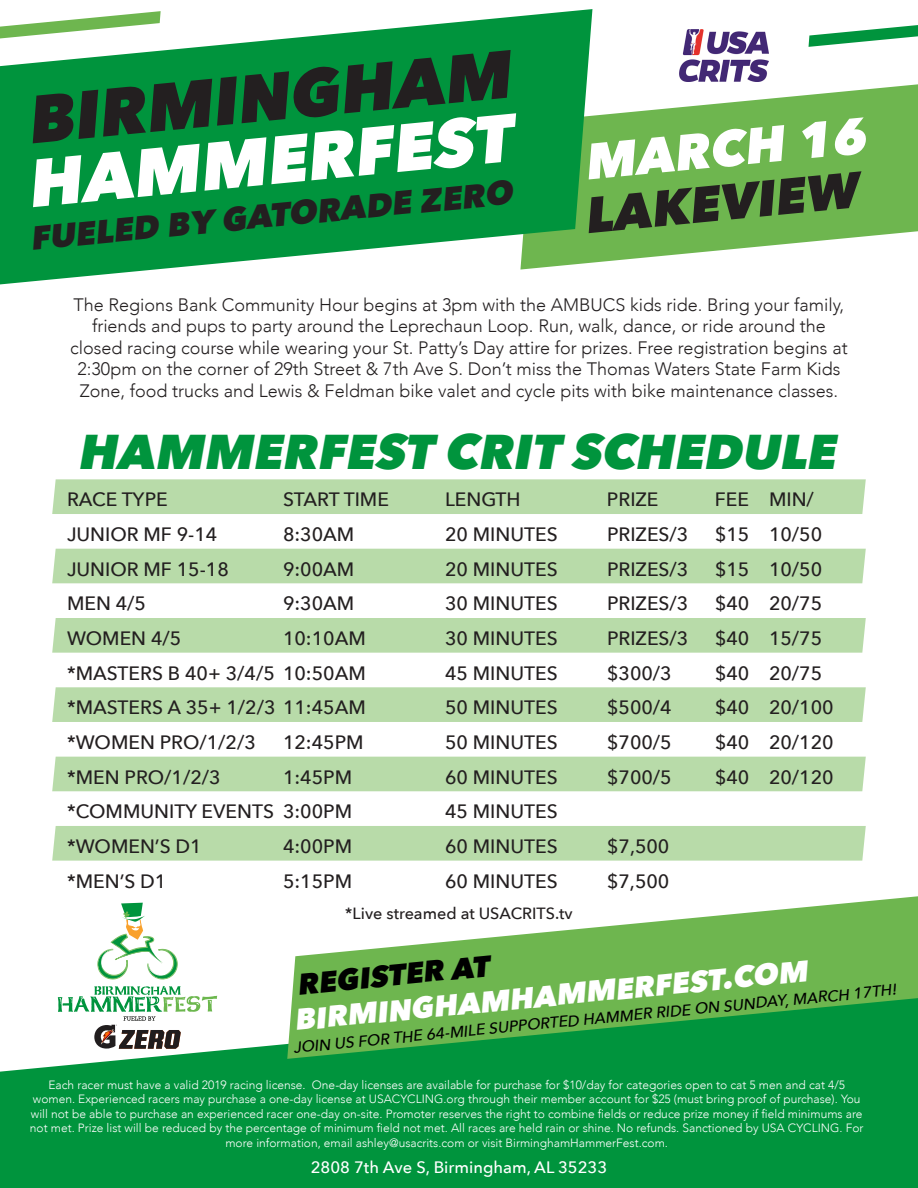
<style>
.page{position:relative;width:918px;height:1188px;background:#fff}
.page>*{position:absolute;margin:0;border:0;box-sizing:border-box;transform-origin:0 0}
.t1{font:italic 800 66.6px "Avenir Next";color:#231f20}
.t2{font:italic 800 66.6px "Avenir Next";color:#fff}
.t3{font:italic 800 50.1px "Avenir Next";color:#231f20}
.t4{font:italic 800 50.1px "Avenir Next";color:#fff}
.t5{font:italic 800 48.75px "Avenir Next";color:#00943d}
.t6{font:italic 800 33px "Avenir Next";color:#231f20}
.t7{font:italic 800 29.55px "Avenir Next";color:#fff}
.t8{font:italic 800 29.55px "Avenir Next";color:#000}
.t9{font:500 19.35px "Avenir Next";color:#231f20}
.t10{font:300 18px/21.6px "Avenir";color:#231f20;text-align:center}
.t11{font:500 16.5px "Avenir Next";color:#fff}
.t12{font:500 16.2px "Avenir Next";color:#231f20}
.t13{font:italic 500 15.6px "Avenir Next";color:#000}
.t14{font:300 12px/14.4px "Avenir";color:#fff;text-align:center}
</style>
<div class="page">
<svg style="left:592px;top:84px;width:326px;height:179px;fill:#6eb64f"></svg>
<svg style="left:0;top:9px;width:592px;height:276px;fill:#00943d"></svg>
<svg style="left:809px;top:25px;width:109px;height:22px"></svg>
<svg style="left:0;top:11px;width:161px;height:28px"></svg>
<svg style="left:97px;top:903px;width:81px;height:77px"></svg>
<svg style="left:0;top:986px;width:918px;height:202px;background:#21a055"></svg>
<div style="left:52px;top:479px;width:814px;height:35px;background:#b8dba9"></div>
<div style="left:52px;top:549px;width:814px;height:34px;background:#b8dba9"></div>
<div style="left:52px;top:618px;width:814px;height:35px;background:#b8dba9"></div>
<div style="left:52px;top:687px;width:814px;height:35px;background:#b8dba9"></div>
<div style="left:52px;top:757px;width:814px;height:34px;background:#b8dba9"></div>
<div style="left:52px;top:826px;width:814px;height:35px;background:#b8dba9"></div>
<svg style="left:287px;top:896px;width:631px;height:163px;fill:#6eb64f"></svg>
<img style="left:679px;top:30px;width:89px;height:51px">
<p class="t1" style="left:22px;top:81px;width:487px;rotate:-6deg">BIRMINGHAM</p>
<p class="t2" style="left:22px;top:146px;width:488px;rotate:-6deg">HAMMERFEST</p>
<p class="t4" style="left:581px;top:130px;width:284px;rotate:-5deg">MARCH 16</p>
<p class="t3" style="left:581px;top:184px;width:276px;rotate:-5deg">LAKEVIEW</p>
<p class="t6" style="left:28px;top:216px;width:486px;rotate:-5deg">FUELED BY GATORADE ZERO</p>
<p class="t10" style="left:70px;top:294px;width:779px">The Regions Bank Community Hour begins at 3pm with the AMBUCS kids ride. Bring your family, friends and pups to party around the Leprechaun Loop. Run, walk, dance, or ride around the closed racing course while wearing your St. Patty’s Day attire for prizes. Free registration begins at 2:30pm on the corner of 29th Street &amp; 7th Ave S. Don’t miss the Thomas Waters State Farm Kids Zone, food trucks and Lewis &amp; Feldman bike valet and cycle pits with bike maintenance classes.</p>
<p class="t5" style="left:77px;top:421px;width:770px">HAMMERFEST CRIT SCHEDULE</p>
<p class="t9" style="left:67px;top:483px;width:102px">RACE TYPE</p>
<p class="t9" style="left:283px;top:483px;width:107px">START TIME</p>
<p class="t9" style="left:445px;top:483px;width:77px">LENGTH</p>
<p class="t9" style="left:607px;top:483px;width:53px">PRIZE</p>
<p class="t9" style="left:715px;top:483px;width:100px">FEE MIN/</p>
<p class="t9" style="left:67px;top:518px;width:152px">JUNIOR MF 9-14</p>
<p class="t9" style="left:283px;top:518px;width:73px">8:30AM</p>
<p class="t9" style="left:445px;top:518px;width:114px">20 MINUTES</p>
<p class="t9" style="left:607px;top:518px;width:83px">PRIZES/3</p>
<p class="t9" style="left:715px;top:518px;width:109px">$15 10/50</p>
<p class="t9" style="left:67px;top:552px;width:163px">JUNIOR MF 15-18</p>
<p class="t9" style="left:283px;top:552px;width:73px">9:00AM</p>
<p class="t9" style="left:445px;top:552px;width:114px">20 MINUTES</p>
<p class="t9" style="left:607px;top:552px;width:83px">PRIZES/3</p>
<p class="t9" style="left:715px;top:552px;width:109px">$15 10/50</p>
<p class="t9" style="left:67px;top:587px;width:81px">MEN 4/5</p>
<p class="t9" style="left:283px;top:587px;width:73px">9:30AM</p>
<p class="t9" style="left:445px;top:587px;width:114px">30 MINUTES</p>
<p class="t9" style="left:607px;top:587px;width:83px">PRIZES/3</p>
<p class="t9" style="left:715px;top:587px;width:109px">$40 20/75</p>
<p class="t9" style="left:67px;top:622px;width:116px">WOMEN 4/5</p>
<p class="t9" style="left:283px;top:622px;width:84px">10:10AM</p>
<p class="t9" style="left:445px;top:622px;width:114px">30 MINUTES</p>
<p class="t9" style="left:607px;top:622px;width:83px">PRIZES/3</p>
<p class="t9" style="left:715px;top:622px;width:109px">$40 15/75</p>
<p class="t9" style="left:67px;top:656px;width:300px">*MASTERS B 40+ 3/4/5 10:50AM</p>
<p class="t9" style="left:445px;top:656px;width:114px">45 MINUTES</p>
<p class="t9" style="left:607px;top:656px;width:66px">$300/3</p>
<p class="t9" style="left:715px;top:656px;width:109px">$40 20/75</p>
<p class="t9" style="left:67px;top:691px;width:300px">*MASTERS A 35+ 1/2/3 11:45AM</p>
<p class="t9" style="left:445px;top:691px;width:114px">50 MINUTES</p>
<p class="t9" style="left:607px;top:691px;width:66px">$500/4</p>
<p class="t9" style="left:715px;top:691px;width:120px">$40 20/100</p>
<p class="t9" style="left:67px;top:726px;width:190px">*WOMEN PRO/1/2/3</p>
<p class="t9" style="left:283px;top:726px;width:82px">12:45PM</p>
<p class="t9" style="left:445px;top:726px;width:114px">50 MINUTES</p>
<p class="t9" style="left:607px;top:726px;width:66px">$700/5</p>
<p class="t9" style="left:715px;top:726px;width:120px">$40 20/120</p>
<p class="t9" style="left:67px;top:760px;width:155px">*MEN PRO/1/2/3</p>
<p class="t9" style="left:283px;top:760px;width:71px">1:45PM</p>
<p class="t9" style="left:445px;top:760px;width:114px">60 MINUTES</p>
<p class="t9" style="left:607px;top:760px;width:66px">$700/5</p>
<p class="t9" style="left:715px;top:760px;width:120px">$40 20/120</p>
<p class="t9" style="left:67px;top:795px;width:287px">*COMMUNITY EVENTS 3:00PM</p>
<p class="t9" style="left:445px;top:795px;width:114px">45 MINUTES</p>
<p class="t9" style="left:67px;top:830px;width:136px">*WOMEN’S D1</p>
<p class="t9" style="left:283px;top:830px;width:71px">4:00PM</p>
<p class="t9" style="left:445px;top:830px;width:114px">60 MINUTES</p>
<p class="t9" style="left:607px;top:830px;width:64px">$7,500</p>
<p class="t9" style="left:67px;top:864px;width:101px">*MEN’S D1</p>
<p class="t9" style="left:283px;top:864px;width:71px">5:15PM</p>
<p class="t9" style="left:445px;top:864px;width:114px">60 MINUTES</p>
<p class="t9" style="left:607px;top:864px;width:64px">$7,500</p>
<p class="t12" style="left:345px;top:900px;width:229px">*Live streamed at USACRITS.tv</p>
<p class="t8" style="left:295px;top:967px;width:194px;rotate:-6deg">REGISTER AT</p>
<p class="t7" style="left:292px;top:1004px;width:517px;rotate:-6deg">BIRMINGHAMHAMMERFEST.COM</p>
<p class="t13" style="left:292px;top:1032px;width:607px;rotate:-5deg">JOIN US FOR THE 64-MILE SUPPORTED HAMMER RIDE ON SUNDAY, MARCH 17TH!</p>
<p class="t14" style="left:30px;top:1078px;width:835px">Each racer must have a valid 2019 racing license. One-day licenses are available for purchase for $10/day for categories open to cat 5 men and cat 4/5 women. Experienced racers may purchase a one-day license at USACYCLING.org through their member account for $25 (must bring proof of purchase). You will not be able to purchase an experienced racer one-day on-site. Promoter reserves the right to combine fields or reduce prize money if field minimums are not met. Prize list will be reduced by the percentage of minimum field not met. All races are held rain or shine. No refunds. Sanctioned by USA CYCLING. For more information, email ashley@usacrits.com or visit BirminghamHammerFest.com.</p>
<p class="t11" style="left:311px;top:1153px;width:298px">2808 7th Ave S, Birmingham, AL 35233</p>
</div>
